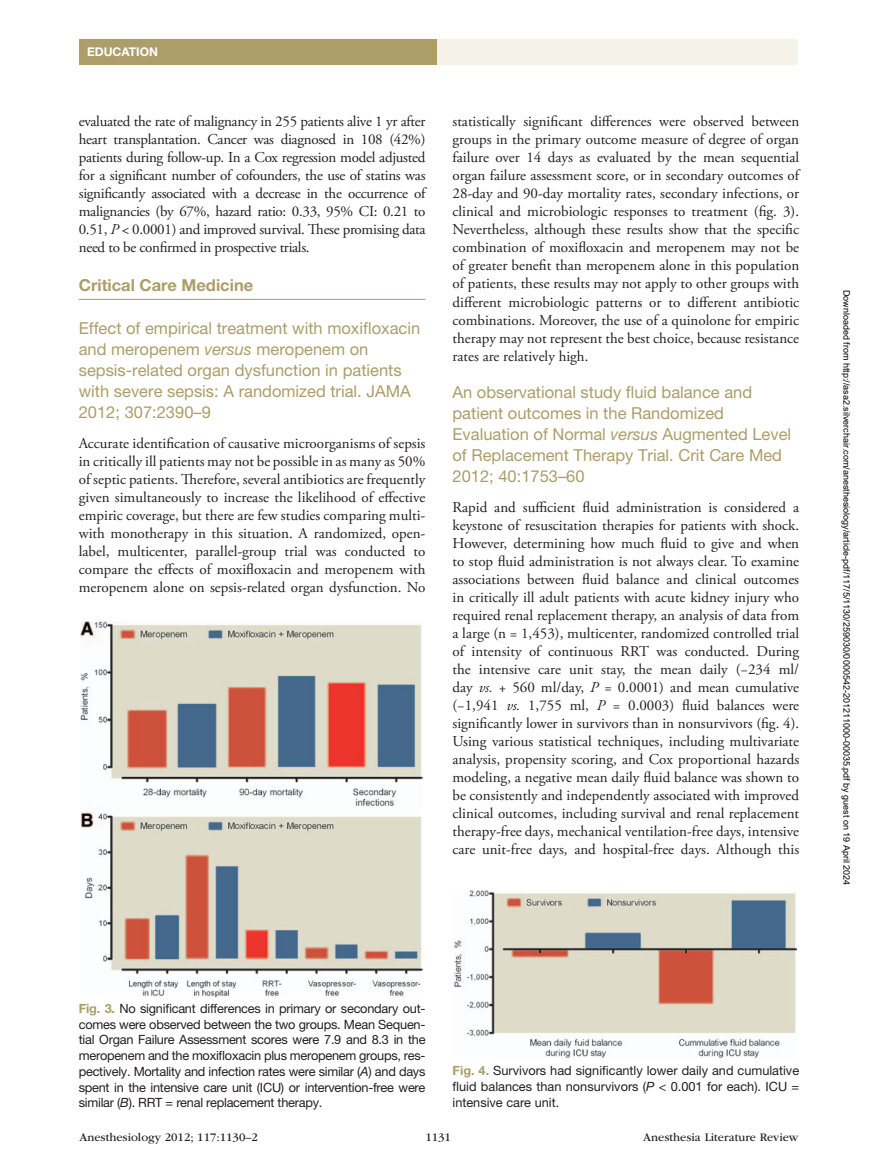
<style>
.page{position:relative;width:878px;height:1175px;background:#fff}
.page>*{position:absolute;margin:0;border:0;box-sizing:border-box;transform-origin:0 0}
.BHeadAfterAHead{font:16.5px/21px "Helvetica Neue";color:#ac9d69}
.AHead{font:700 16.5px "Helvetica Neue";color:#ac9d69}
.Text{font:15px/18px "Adobe Garamond Pro";color:#231f20;text-align:justify}
.Figure_Legend{font:12.75px/15.8px "Helvetica Neue";letter-spacing:-.01em;color:#231f20;text-align:justify}
.t1{font:12px "ITC Garamond Std";color:#231f20}
.Subject_RunningHead{font:700 12px "Helvetica Neue";color:#fff}
.t2{font:9px "Arial";color:#000}
.s1{font-style:italic}
.s2{font-weight:700;color:#ac9d69}
</style>
<div class="page">
<div style="left:432px;top:39px;width:365px;height:26px;background:#f5f2ea"></div>
<div style="left:79px;top:39px;width:357px;height:25px;background:#ac9d69"></div>
<hr style="left:79px;top:299px;width:346px;height:1px;background:#ac9d69">
<img style="left:80px;top:622px;width:342px;height:375px">
<img style="left:455px;top:890px;width:341px;height:167px">
<p class="Subject_RunningHead" style="left:87px;top:45px;width:72px">EDUCATION</p>
<p class="Text" style="left:79px;top:113px;width:348px">evaluated the rate of malignancy in 255 patients alive 1 yr after heart transplantation. Cancer was diagnosed in 108 (42%) patients during follow-up. In a Cox regression model adjusted for a significant number of cofounders, the use of statins was significantly associated with a decrease in the occurrence of malignancies (by 67%, hazard ratio: 0.33, 95% CI: 0.21 to 0.51, <span class="s1">P</span> &lt; 0.0001) and improved survival. These promising data need to be confirmed in prospective trials.</p>
<p class="AHead" style="left:79px;top:275px;width:176px">Critical Care Medicine</p>
<p class="BHeadAfterAHead" style="left:79px;top:317px;width:343px">Effect of empirical treatment with moxifloxacin and meropenem <span class="s1">versus</span> meropenem on sepsis-related organ dysfunction in patients with severe sepsis: A randomized trial. JAMA 2012; 307:2390–9</p>
<p class="Text" style="left:79px;top:434px;width:348px">Accurate identification of causative microorganisms of sepsis in critically ill patients may not be possible in as many as 50% of septic patients. Therefore, several antibiotics are frequently given simultaneously to increase the likelihood of effective empiric coverage, but there are few studies comparing multi&shy;with monotherapy in this situation. A randomized, open&shy;label, multicenter, parallel-group trial was conducted to compare the effects of moxifloxacin and meropenem with meropenem alone on sepsis-related organ dysfunction. No</p>
<p class="Text" style="left:452px;top:113px;width:348px">statistically significant differences were observed between groups in the primary outcome measure of degree of organ failure over 14 days as evaluated by the mean sequential organ failure assessment score, or in secondary outcomes of 28-day and 90-day mortality rates, secondary infections, or clinical and microbiologic responses to treatment (fig. 3).<br>Nevertheless, although these results show that the specific combination of moxifloxacin and meropenem may not be of greater benefit than meropenem alone in this population of patients, these results may not apply to other groups with different microbiologic patterns or to different antibiotic combinations. Moreover, the use of a quinolone for empiric therapy may not represent the best choice, because resistance rates are relatively high.</p>
<p class="BHeadAfterAHead" style="left:452px;top:381px;width:340px">An observational study fluid balance and patient outcomes in the Randomized Evaluation of Normal <span class="s1">versus</span> Augmented Level of Replacement Therapy Trial. Crit Care Med 2012; 40:1753–60</p>
<p class="Text" style="left:452px;top:499px;width:348px">Rapid and sufficient fluid administration is considered a keystone of resuscitation therapies for patients with shock.<br>However, determining how much fluid to give and when to stop fluid administration is not always clear. To examine associations between fluid balance and clinical outcomes in critically ill adult patients with acute kidney injury who required renal replacement therapy, an analysis of data from a large (n = 1,453), multicenter, randomized controlled trial of intensity of continuous RRT was conducted. During the intensive care unit stay, the mean daily (−234 ml/ day <span class="s1">vs.</span> + 560 ml/day, <span class="s1">P</span> = 0.0001) and mean cumulative (−1,941 <span class="s1">vs.</span> 1,755 ml, <span class="s1">P</span> = 0.0003) fluid balances were significantly lower in survivors than in nonsurvivors (fig. 4).<br>Using various statistical techniques, including multivariate analysis, propensity scoring, and Cox proportional hazards modeling, a negative mean daily fluid balance was shown to be consistently and independently associated with improved clinical outcomes, including survival and renal replacement therapy-free days, mechanical ventilation-free days, intensive care unit-free days, and hospital-free days. Although this</p>
<p class="t2" style="left:850px;top:290px;width:597px;rotate:90deg">Downloaded from http://asa2.silverchair.com/anesthesiology/article-pdf/117/5/1130/259030/0000542-201211000-00035.pdf by guest on 19 April 2024</p>
<p class="Figure_Legend" style="left:79px;top:1000px;width:348px"><span class="s2">Fig. 3.</span> No significant differences in primary or secondary out&shy;comes were observed between the two groups. Mean Sequen&shy;tial Organ Failure Assessment scores were 7.9 and 8.3 in the meropenem and the moxifloxacin plus meropenem groups, res&shy;pectively. Mortality and infection rates were similar (<span class="s1">A</span>) and days spent in the intensive care unit (ICU) or intervention-free were similar (<span class="s1">B</span>). RRT = renal replacement therapy.</p>
<p class="Figure_Legend" style="left:452px;top:1062px;width:348px"><span class="s2">Fig. 4.</span> Survivors had significantly lower daily and cumulative fluid balances than nonsurvivors (<span class="s1">P</span> &lt; 0.001 for each). ICU = intensive care unit.</p>
<p class="t1" style="left:80px;top:1130px;width:180px">Anesthesiology 2012; 117:1130–2</p>
<p class="t1" style="left:425px;top:1130px;width:27px">1131</p>
<p class="t1" style="left:643px;top:1130px;width:157px">Anesthesia Literature Review</p>
</div>
